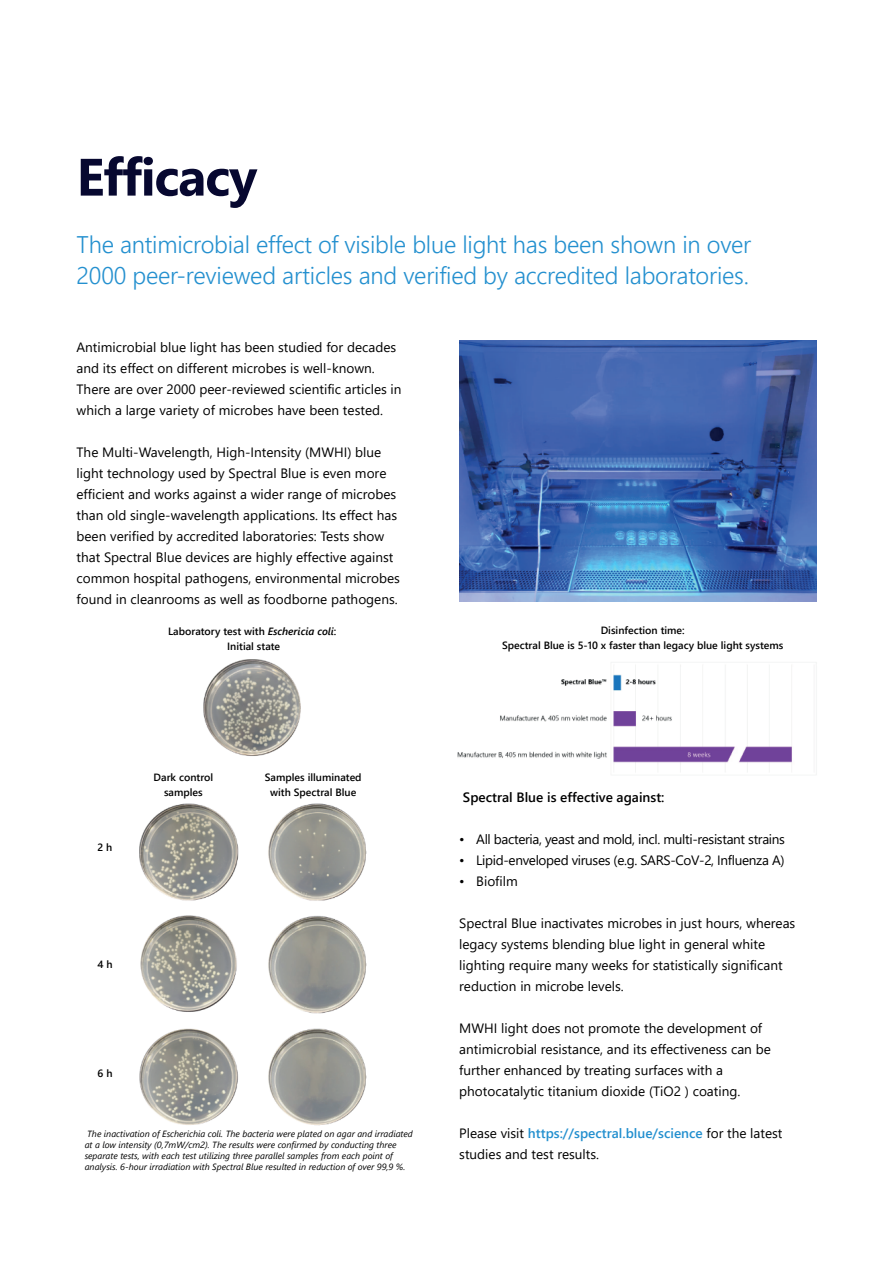
<style>
.page{position:relative;width:893px;height:1263px;background:#fff}
.page>*{position:absolute;margin:0;border:0;box-sizing:border-box;transform-origin:0 0}
.t1{font:700 52.5px "Segoe UI";letter-spacing:-.025em;color:#070830}
.t2{font:300 24px/31.5px "Segoe UI";letter-spacing:-.01em;color:#2490cf}
.t3{font:13.5px/21px "Segoe UI";color:#000001}
.t4{font:13.5px "Segoe UI";letter-spacing:-.025em;color:#000001}
.t5{font:600 13.5px "Segoe UI";color:#000001}
.t6{font:600 10.5px/15px "Segoe UI";color:#000001;text-align:center}
.t7{font:italic 9px/10.8px "Segoe UI";color:#000001}
.s1{font-style:italic}
.s2{font-weight:600;color:#2490cf}
</style>
<div class="page">
<img style="left:459px;top:340px;width:357px;height:261px">
<img style="left:139px;top:659px;width:228px;height:467px">
<img style="left:457px;top:662px;width:360px;height:113px">
<h1 class="t1" style="left:77px;top:127px;width:182px">Efficacy</h1>
<h2 class="t2" style="left:77px;top:226px;width:676px">The antimicrobial effect of visible blue light has been shown in over<br>2000 peer-reviewed articles and verified by accredited laboratories.</h2>
<p class="t3" style="left:77px;top:335px;width:327px">Antimicrobial blue light has been studied for decades and its effect on different microbes is well-known.<br>There are over 2000 peer-reviewed scientific articles in which a large variety of microbes have been tested.</p>
<p class="t3" style="left:77px;top:440px;width:325px">The Multi-Wavelength, High-Intensity (MWHI) blue light technology used by Spectral Blue is even more efficient and works against a wider range of microbes than old single-wavelength applications. Its effect has been verified by accredited laboratories: Tests show that Spectral Blue devices are highly effective against common hospital pathogens, environmental microbes found in cleanrooms as well as foodborne pathogens.</p>
<p class="t6" style="left:168px;top:623px;width:170px">Laboratory test with <span class="s1">Eschericia coli</span>:<br>Initial state</p>
<p class="t6" style="left:502px;top:622px;width:283px">Disinfection time:<br>Spectral Blue is 5-10 x faster than legacy blue light systems</p>
<p class="t6" style="left:98px;top:839px;width:16px">2 h</p>
<p class="t6" style="left:154px;top:769px;width:61px">Dark control samples</p>
<p class="t6" style="left:265px;top:769px;width:98px">Samples illuminated with Spectral Blue</p>
<p class="t6" style="left:98px;top:956px;width:17px">4 h</p>
<p class="t6" style="left:98px;top:1065px;width:16px">6 h</p>
<p class="t7" style="left:85px;top:1127px;width:330px">The inactivation of Escherichia coli. The bacteria were plated on agar and irradiated at a low intensity (0,7mW/cm2). The results were confirmed by conducting three separate tests, with each test utilizing three parallel samples from each point of analysis. 6-hour irradiation with Spectral Blue resulted in reduction of over 99,9 %.</p>
<p class="t5" style="left:463px;top:784px;width:203px">Spectral Blue is effective against:</p>
<p class="t4" style="left:459px;top:826px;width:327px">• All bacteria, yeast and mold, incl. multi-resistant strains</p>
<p class="t4" style="left:459px;top:847px;width:327px">• Lipid-enveloped viruses (e.g. SARS-CoV-2, Influenza A)</p>
<p class="t3" style="left:459px;top:869px;width:60px">• Biofilm</p>
<p class="t3" style="left:459px;top:911px;width:338px">Spectral Blue inactivates microbes in just hours, whereas legacy systems blending blue light in general white lighting require many weeks for statistically significant reduction in microbe levels.</p>
<p class="t3" style="left:459px;top:1016px;width:313px">MWHI light does not promote the development of antimicrobial resistance, and its effectiveness can be further enhanced by treating surfaces with a photocatalytic titanium dioxide (TiO2 ) coating.</p>
<p class="t3" style="left:459px;top:1121px;width:325px">Please visit <span class="s2">https://spectral.blue/science</span> for the latest studies and test results.</p>
</div>
